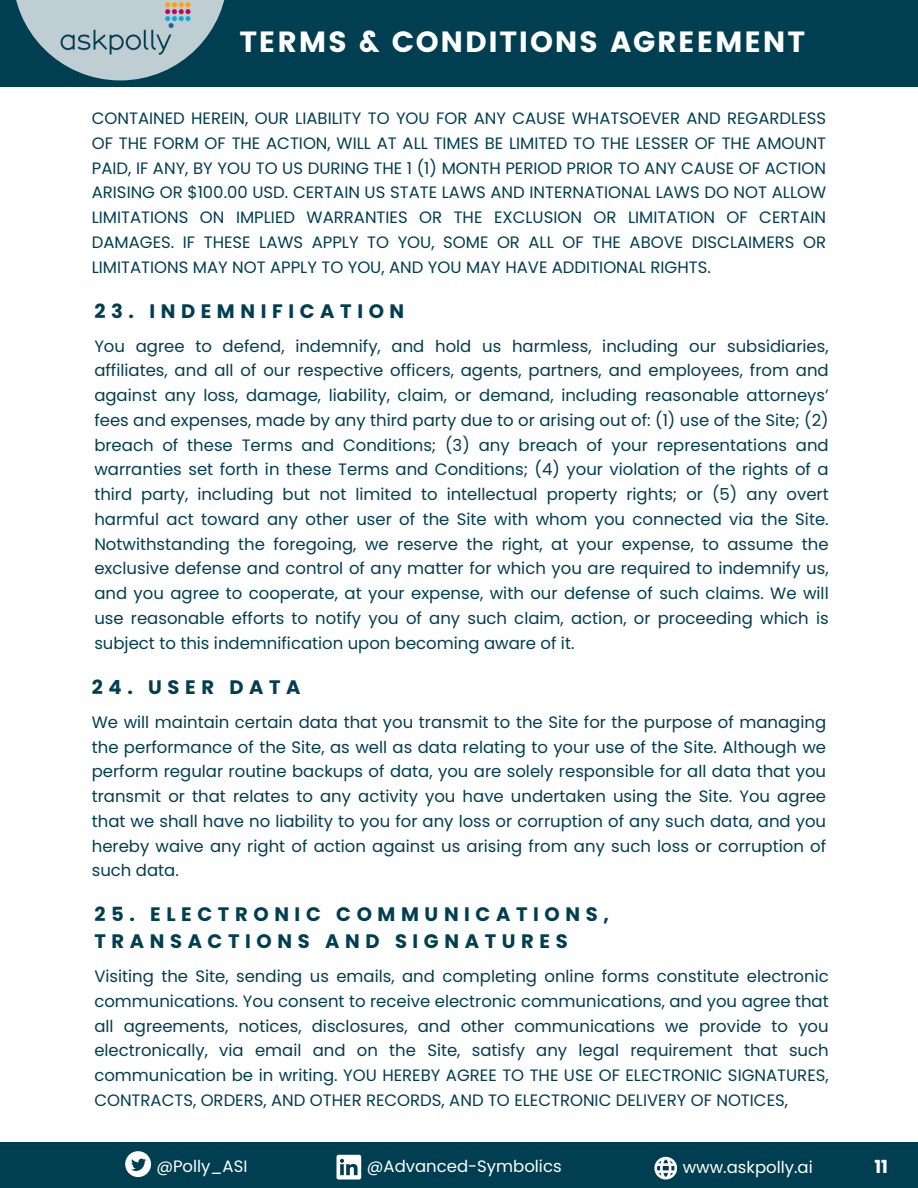
<style>
.page{position:relative;width:918px;height:1188px;background:#fff}
.page>*{position:absolute;margin:0;border:0;box-sizing:border-box;transform-origin:0 0}
.t1{font:29.25px "Poppins";letter-spacing:.06em;color:#fff}
.t2{font:700 19.5px/27px "Poppins";letter-spacing:.29em;color:#003e51}
.t3{font:700 18px "Poppins";color:#fff}
.t4{font:16.5px/24.8px "Poppins";color:#003e51;text-align:justify}
.t5{font:16.5px "Poppins";color:#fff}
</style>
<div class="page">
<div style="left:0;top:0;width:918px;height:87px;background:#003e51"></div>
<div style="left:0;top:1143px;width:918px;height:45px;background:#003e51"></div>
<svg style="left:125px;top:1151px;width:26px;height:26px"></svg>
<svg style="left:337px;top:1155px;width:24px;height:25px"></svg>
<svg style="left:654px;top:1157px;width:23px;height:22px"></svg>
<svg style="left:16px;top:0;width:209px;height:80px"></svg>
<img style="left:54px;top:0;width:142px;height:60px">
<p class="t1" style="left:240px;top:25px;width:567px">TERMS &amp; CONDITIONS AGREEMENT</p>
<p class="t4" style="left:92px;top:106px;width:736px">CONTAINED HEREIN, OUR LIABILITY TO YOU FOR ANY CAUSE WHATSOEVER AND REGARDLESS OF THE FORM OF THE ACTION, WILL AT ALL TIMES BE LIMITED TO THE LESSER OF THE AMOUNT PAID, IF ANY, BY YOU TO US DURING THE 1 (1) MONTH PERIOD PRIOR TO ANY CAUSE OF ACTION ARISING OR $100.00 USD. CERTAIN US STATE LAWS AND INTERNATIONAL LAWS DO NOT ALLOW LIMITATIONS ON IMPLIED WARRANTIES OR THE EXCLUSION OR LIMITATION OF CERTAIN DAMAGES. IF THESE LAWS APPLY TO YOU, SOME OR ALL OF THE ABOVE DISCLAIMERS OR LIMITATIONS MAY NOT APPLY TO YOU, AND YOU MAY HAVE ADDITIONAL RIGHTS.</p>
<h2 class="t2" style="left:94px;top:297px;width:311px">23. INDEMNIFICATION</h2>
<p class="t4" style="left:94px;top:334px;width:736px">You agree to defend, indemnify, and hold us harmless, including our subsidiaries, affiliates, and all of our respective officers, agents, partners, and employees, from and against any loss, damage, liability, claim, or demand, including reasonable attorneys’ fees and expenses, made by any third party due to or arising out of: (1) use of the Site; (2) breach of these Terms and Conditions; (3) any breach of your representations and warranties set forth in these Terms and Conditions; (4) your violation of the rights of a third party, including but not limited to intellectual property rights; or (5) any overt harmful act toward any other user of the Site with whom you connected via the Site.<br>Notwithstanding the foregoing, we reserve the right, at your expense, to assume the exclusive defense and control of any matter for which you are required to indemnify us, and you agree to cooperate, at your expense, with our defense of such claims. We will use reasonable efforts to notify you of any such claim, action, or proceeding which is subject to this indemnification upon becoming aware of it.</p>
<p class="t2" style="left:92px;top:673px;width:210px">24. USER DATA</p>
<p class="t4" style="left:92px;top:710px;width:736px">We will maintain certain data that you transmit to the Site for the purpose of managing the performance of the Site, as well as data relating to your use of the Site. Although we perform regular routine backups of data, you are solely responsible for all data that you transmit or that relates to any activity you have undertaken using the Site. You agree that we shall have no liability to you for any loss or corruption of any such data, and you hereby waive any right of action against us arising from any such loss or corruption of such data.</p>
<p class="t2" style="left:94px;top:901px;width:516px">25. ELECTRONIC COMMUNICATIONS,<br>TRANSACTIONS AND SIGNATURES</p>
<p class="t4" style="left:94px;top:964px;width:736px">Visiting the Site, sending us emails, and completing online forms constitute electronic communications. You consent to receive electronic communications, and you agree that all agreements, notices, disclosures, and other communications we provide to you electronically, via email and on the Site, satisfy any legal requirement that such communication be in writing. YOU HEREBY AGREE TO THE USE OF ELECTRONIC SIGNATURES, CONTRACTS, ORDERS, AND OTHER RECORDS, AND TO ELECTRONIC DELIVERY OF NOTICES,</p>
<h3 class="t5" style="left:156px;top:1154px;width:93px">@Polly_ASI</h3>
<h2 class="t5" style="left:367px;top:1154px;width:196px">@Advanced-Symbolics</h2>
<p class="t5" style="left:683px;top:1155px;width:132px">www.askpolly.ai</p>
<h2 class="t3" style="left:875px;top:1154px;width:15px">11</h2>
</div>
